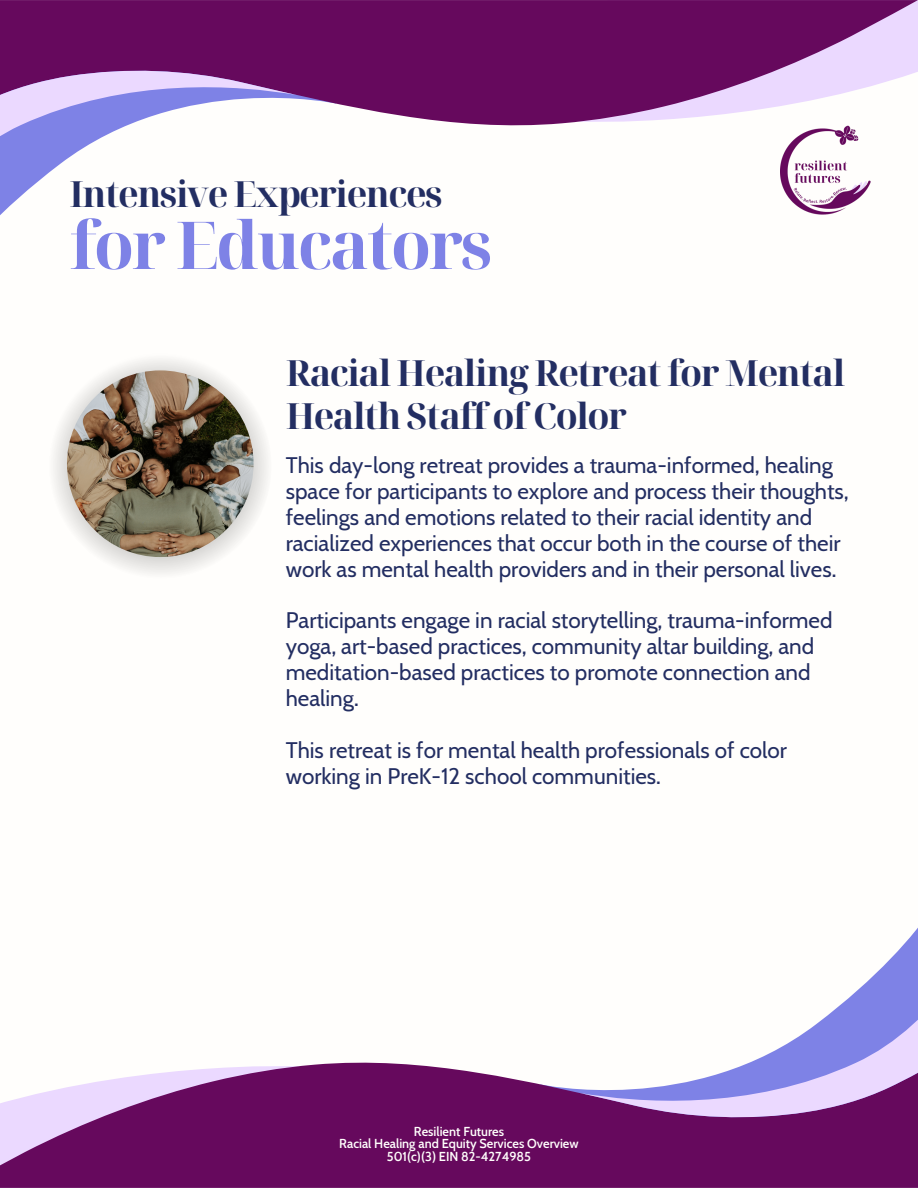
<style>
.page{position:relative;width:918px;height:1188px;background:#fff}
.page>*{position:absolute;margin:0;border:0;box-sizing:border-box;transform-origin:0 0}
.t1{font:700 66px "Noto Serif Display";letter-spacing:-.04em;color:#7e82e6}
.t2{font:700 36px/42.8px "Noto Serif Display";letter-spacing:-.04em;color:#232e62}
.t3{font:22.5px/25.8px "Cabin";color:#232e62}
.t4{font:600 12.6px/12.6px "Cabin";color:#fffefc;text-align:center}
</style>
<div class="page">
<svg style="left:0;top:0;width:918px;height:126px;background:#82367d"></svg>
<svg style="left:0;top:67px;width:297px;height:148px"></svg>
<svg style="left:877px;top:928px;width:41px;height:44px"></svg>
<svg style="left:0;top:1062px;width:918px;height:126px;background:#7d2d77"></svg>
<svg style="left:580px;top:972px;width:338px;height:149px"></svg>
<img style="left:780px;top:124px;width:92px;height:91px">
<svg style="left:53px;top:358px;width:216px;height:217px;fill:#f9f8f6"></svg>
<img style="left:67px;top:370px;width:187px;height:187px;border-radius:50%">
<h2 class="t2" style="left:70px;top:171px;width:375px">Intensive Experiences</h2>
<h1 class="t1" style="left:70px;top:199px;width:425px">for Educators</h1>
<h2 class="t2" style="left:286px;top:351px;width:561px">Racial Healing Retreat for Mental<br>Health Staff of Color</h2>
<p class="t3" style="left:286px;top:452px;width:565px">This day-long retreat provides a trauma-informed, healing space for participants to explore and process their thoughts, feelings and emotions related to their racial identity and racialized experiences that occur both in the course of their work as mental health providers and in their personal lives.</p>
<p class="t3" style="left:286px;top:608px;width:548px">Participants engage in racial storytelling, trauma-informed yoga, art-based practices, community altar building, and meditation-based practices to promote connection and healing.</p>
<p class="t3" style="left:286px;top:737px;width:503px">This retreat is for mental health professionals of color working in PreK-12 school communities.</p>
<p class="t4" style="left:339px;top:1125px;width:241px">Resilient Futures<br>Racial Healing and Equity Services Overview<br>501(c)(3) EIN 82-4274985</p>
</div>
